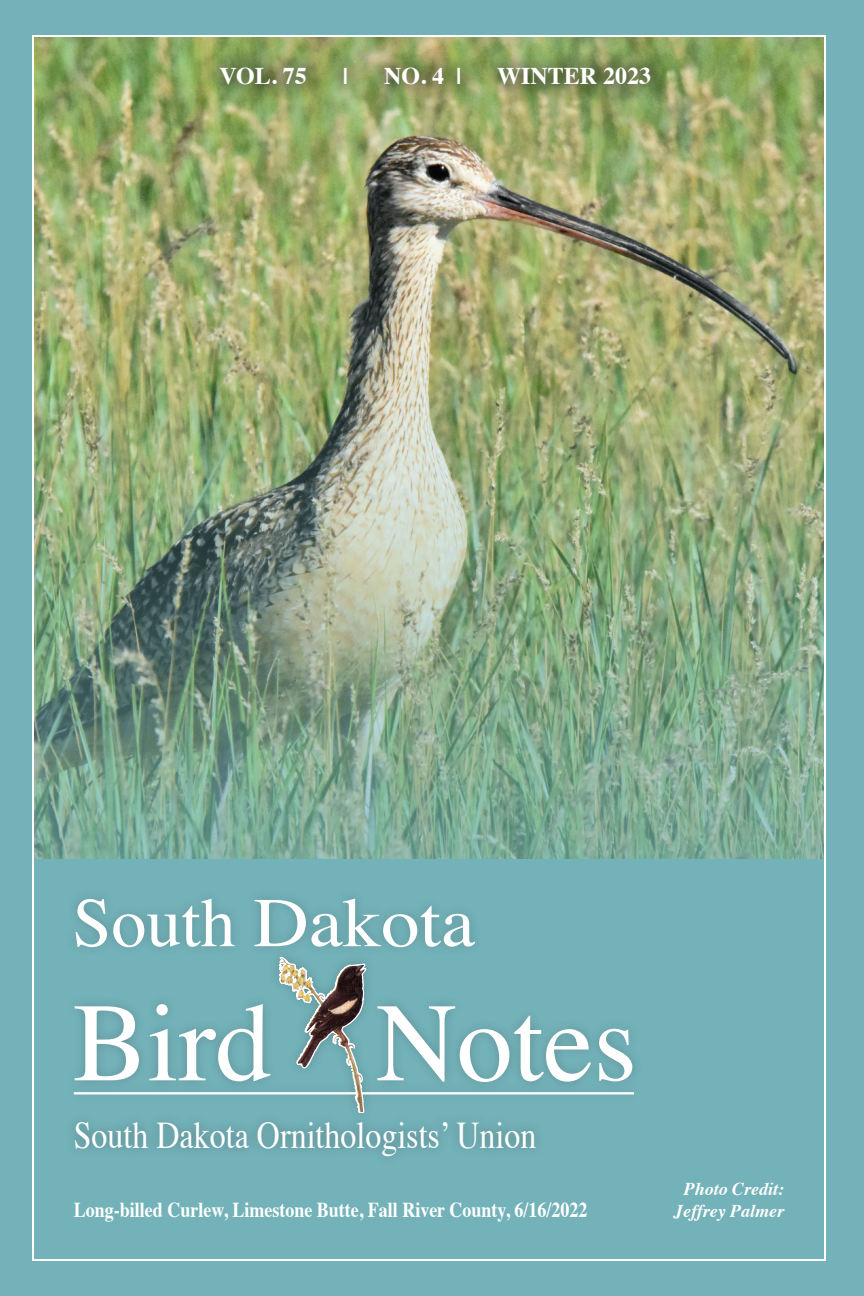
<style>
.page{position:relative;width:864px;height:1296px;background:#73b2b9}
.page>*{position:absolute;margin:0;border:0;box-sizing:border-box;transform-origin:0 0}
.t1{font:37.8px "Times";color:#fff;scale:.85 1}
.t2{font:700 24px "Times";color:#fff}
.t3{font:700 21.2px "Times";color:#fff;scale:.85 1}
.t4{font:italic 700 18px/21.6px "Times";color:#fff;text-align:center}
</style>
<div class="page">
<img style="left:35px;top:38px;width:788px;height:820px">
<div style="left:202px;top:49px;width:467px;height:54px;background:#231f20;opacity:.36"></div>
<div style="left:64px;top:888px;width:580px;height:235px;background:#73b2b9"></div>
<svg style="left:76px;top:899px;width:31px;height:48px"></svg>
<svg style="left:113px;top:899px;width:122px;height:48px"></svg>
<svg style="left:254px;top:899px;width:221px;height:48px"></svg>
<svg style="left:75px;top:1006px;width:64px;height:74px"></svg>
<svg style="left:377px;top:1006px;width:214px;height:76px"></svg>
<svg style="left:599px;top:1029px;width:33px;height:52px"></svg>
<hr style="left:74px;top:1092px;width:560px;height:3px;background:#fff">
<svg style="left:149px;top:958px;width:220px;height:153px"></svg>
<div style="left:65px;top:1111px;width:480px;height:56px;background:#231f20;opacity:.35"></div>
<p class="t2" style="left:219px;top:53px;width:89px">VOL. 75</p>
<p class="t2" style="left:343px;top:53px;width:7px">|</p>
<p class="t2" style="left:384px;top:53px;width:79px">NO. 4 |</p>
<p class="t2" style="left:497px;top:53px;width:156px">WINTER 2023</p>
<h1 class="t1" style="left:74px;top:1100px;width:546px">South Dakota Ornithologists’ Union</h1>
<p class="t3" style="left:74px;top:1189px;width:606px">Long-billed Curlew, Limestone Butte, Fall River County, 6/16/2022</p>
<p class="t4" style="left:674px;top:1177px;width:112px">Photo Credit:<br>Jeffrey Palmer</p>
</div>
